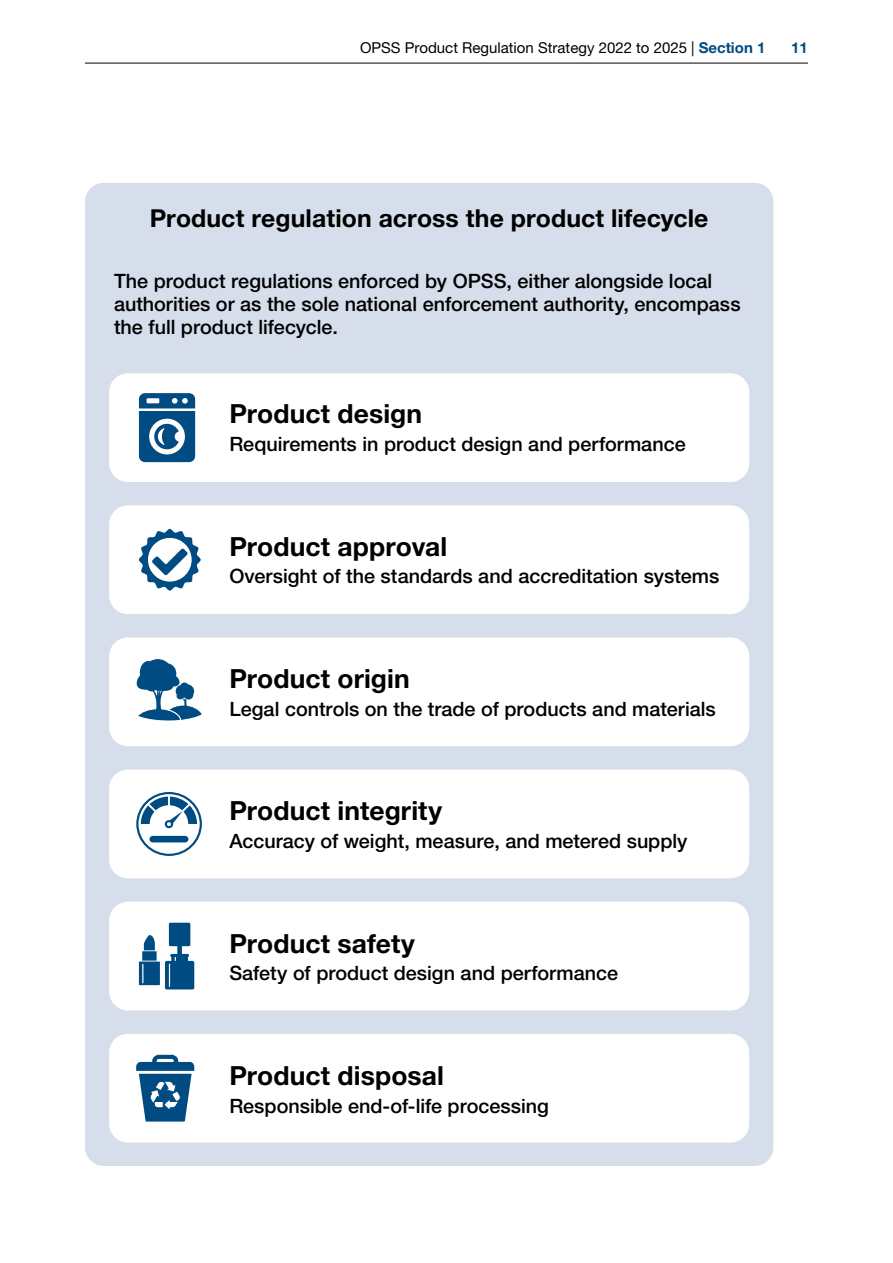
<style>
.page{position:relative;width:893px;height:1263px;background:#fff}
.page>*{position:absolute;margin:0;border:0;box-sizing:border-box;transform-origin:0 0}
.Figure_16pt{font:700 26.4px "Helvetica Neue LT Pro";letter-spacing:.005em;color:#000}
.Pillar_title{font:700 24.75px "Helvetica Neue LT Pro";letter-spacing:.005em;color:#000}
.Body_12{font:500 19.8px/23.1px "Helvetica Neue LT Pro";color:#000}
.t1{font:15px "Helvetica Neue LT Pro";color:#000}
.t2{font:700 15px "Helvetica Neue LT Pro";color:#004b81}
.s1{font-weight:700;color:#004b81}
</style>
<div class="page">
<hr style="left:85px;top:63px;width:723px;height:1px;background:#000">
<div style="left:85px;top:183px;width:688px;height:983px;background:#d7deeb;border-radius:19px"></div>
<div style="left:109px;top:373px;width:640px;height:109px;background:#fff;border-radius:19px"></div>
<div style="left:109px;top:505px;width:640px;height:109px;background:#fff;border-radius:19px"></div>
<div style="left:109px;top:637px;width:640px;height:109px;background:#fff;border-radius:19px"></div>
<div style="left:109px;top:770px;width:640px;height:108px;background:#fff;border-radius:19px"></div>
<div style="left:109px;top:902px;width:640px;height:108px;background:#fff;border-radius:19px"></div>
<div style="left:109px;top:1034px;width:640px;height:108px;background:#fff;border-radius:19px"></div>
<svg style="left:139px;top:393px;width:56px;height:69px"></svg>
<svg style="left:139px;top:529px;width:62px;height:62px"></svg>
<svg style="left:136px;top:659px;width:66px;height:62px"></svg>
<svg style="left:141px;top:796px;width:56px;height:33px"></svg>
<div style="left:136px;top:792px;width:66px;height:64px;border:2px solid #004b81;border-radius:50%"></div>
<div style="left:149px;top:836px;width:39px;height:6px;background:#004b81;border-radius:3px"></div>
<div style="left:139px;top:961px;width:21px;height:24px;background:#004b81"></div>
<svg style="left:142px;top:935px;width:15px;height:48px"></svg>
<svg style="left:165px;top:923px;width:29px;height:66px"></svg>
<svg style="left:136px;top:1055px;width:58px;height:66px"></svg>
<p class="t1" style="left:360px;top:38px;width:407px">OPSS Product Regulation Strategy 2022 to 2025 | <span class="s1">Section 1</span></p>
<p class="t2" style="left:791px;top:38px;width:18px">11</p>
<p class="Pillar_title" style="left:150px;top:203px;width:560px">Product regulation across the product lifecycle</p>
<p class="Body_12" style="left:114px;top:269px;width:628px">The product regulations enforced by OPSS, either alongside local authorities or as the sole national enforcement authority, encompass the full product lifecycle.</p>
<p class="Figure_16pt" style="left:229px;top:398px;width:194px">Product design</p>
<p class="Body_12" style="left:229px;top:432px;width:458px">Requirements in product design and performance</p>
<p class="Figure_16pt" style="left:229px;top:530px;width:219px">Product approval</p>
<p class="Body_12" style="left:229px;top:565px;width:491px">Oversight of the standards and accreditation systems</p>
<p class="Figure_16pt" style="left:229px;top:662px;width:182px">Product origin</p>
<p class="Body_12" style="left:229px;top:697px;width:488px">Legal controls on the trade of products and materials</p>
<p class="Figure_16pt" style="left:229px;top:795px;width:214px">Product integrity</p>
<p class="Body_12" style="left:229px;top:829px;width:460px">Accuracy of weight, measure, and metered supply</p>
<p class="Figure_16pt" style="left:229px;top:927px;width:187px">Product safety</p>
<p class="Body_12" style="left:229px;top:962px;width:390px">Safety of product design and performance</p>
<p class="Figure_16pt" style="left:229px;top:1059px;width:216px">Product disposal</p>
<p class="Body_12" style="left:229px;top:1094px;width:321px">Responsible end-of-life processing</p>
</div>
